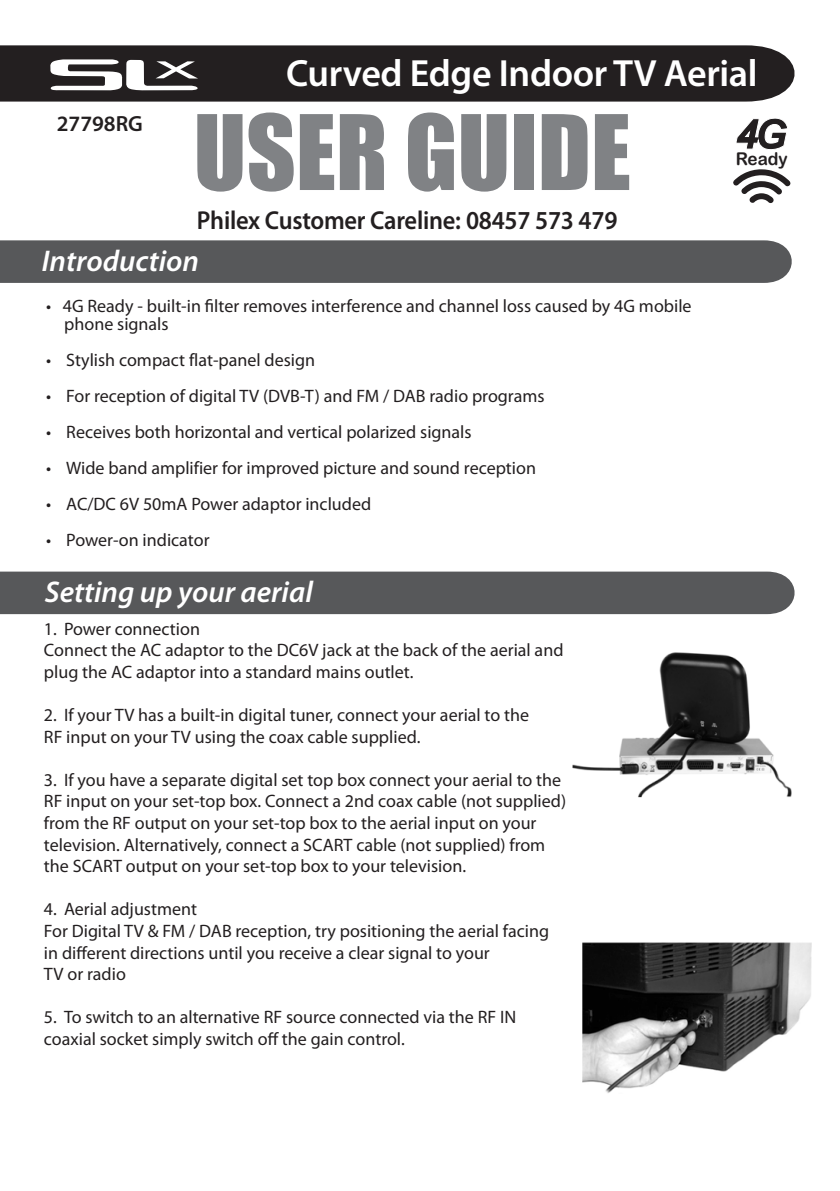
<style>
.page{position:relative;width:840px;height:1191px;background:#fff}
.page>*{position:absolute;margin:0;border:0;box-sizing:border-box;transform-origin:0 0}
.t1{font:96px "Impact";color:#808285}
.t2{font:600 38px "Myriad Pro";letter-spacing:-.01em;color:#fff}
.t3{font:italic 600 30px "Myriad Pro";color:#fff}
.t4{font:600 26px "Myriad Pro";letter-spacing:-.01em;color:#231f20;scale:.94 1}
.t5{font:600 22px "Myriad Pro";color:#231f20}
.t6{font:18px/21.6px "Myriad Pro";color:#231f20}
.t7{font:17.6px "Arial Rounded MT Bold";color:#231f20}
</style>
<div class="page">
<img style="left:572px;top:652px;width:220px;height:146px">
<div style="left:0;top:45px;width:795px;height:57px;background:#231f20"></div>
<div style="left:0;top:571px;width:795px;height:44px;background:#57585a"></div>
<svg style="left:50px;top:59px;width:148px;height:32px"></svg>
<div style="left:507px;top:947px;width:45px;height:43px;border:2px solid #fff;border-radius:50%"></div>
<svg style="left:540px;top:981px;width:7px;height:6px"></svg>
<svg style="left:733px;top:118px;width:58px;height:85px"></svg>
<div style="left:0;top:240px;width:792px;height:43px;background:#57585a"></div>
<img style="left:582px;top:942px;width:228px;height:151px">
<p class="t5" style="left:57px;top:109px;width:88px">27798RG</p>
<h2 class="t2" style="left:286px;top:49px;width:472px">Curved Edge Indoor TV Aerial</h2>
<h1 class="t1" style="left:193px;top:93px;width:438px">USER GUIDE</h1>
<p class="t7" style="left:735px;top:148px;width:53px">Ready</p>
<h3 class="t4" style="left:197px;top:203px;width:448px">Philex Customer Careline: 08457 573 479</h3>
<h3 class="t3" style="left:42px;top:242px;width:158px">Introduction</h3>
<p class="t6" style="left:64px;top:297px;width:628px;line-height:18px;text-indent:-18px">• 4G Ready - built-in filter removes interference and channel loss caused by 4G mobile phone signals</p>
<p class="t6" style="left:46px;top:349px;width:270px">• Stylish compact flat-panel design</p>
<p class="t6" style="left:46px;top:385px;width:499px">• For reception of digital TV (DVB-T) and FM / DAB radio programs</p>
<p class="t6" style="left:46px;top:421px;width:426px">• Receives both horizontal and vertical polarized signals</p>
<p class="t6" style="left:46px;top:457px;width:491px">• Wide band amplifier for improved picture and sound reception</p>
<p class="t6" style="left:46px;top:493px;width:326px">• AC/DC 6V 50mA Power adaptor included</p>
<p class="t6" style="left:46px;top:529px;width:165px">• Power-on indicator</p>
<h3 class="t3" style="left:45px;top:573px;width:269px">Setting up your aerial</h3>
<p class="t6" style="left:44px;top:617px;width:520px">1. Power connection<br>Connect the AC adaptor to the DC6V jack at the back of the aerial and plug the AC adaptor into a standard mains outlet.</p>
<p class="t6" style="left:44px;top:704px;width:486px">2. If your TV has a built-in digital tuner, connect your aerial to the<br>RF input on your TV using the coax cable supplied.</p>
<p class="t6" style="left:44px;top:768px;width:523px">3. If you have a separate digital set top box connect your aerial to the RF input on your set-top box. Connect a 2nd coax cable (not supplied) from the RF output on your set-top box to the aerial input on your television. Alternatively, connect a SCART cable (not supplied) from the SCART output on your set-top box to your television.</p>
<p class="t6" style="left:44px;top:898px;width:506px">4. Aerial adjustment<br>For Digital TV &amp; FM / DAB reception, try positioning the aerial facing in different directions until you receive a clear signal to your<br>TV or radio</p>
<p class="t6" style="left:44px;top:1006px;width:473px">5. To switch to an alternative RF source connected via the RF IN coaxial socket simply switch off the gain control.</p>
</div>
